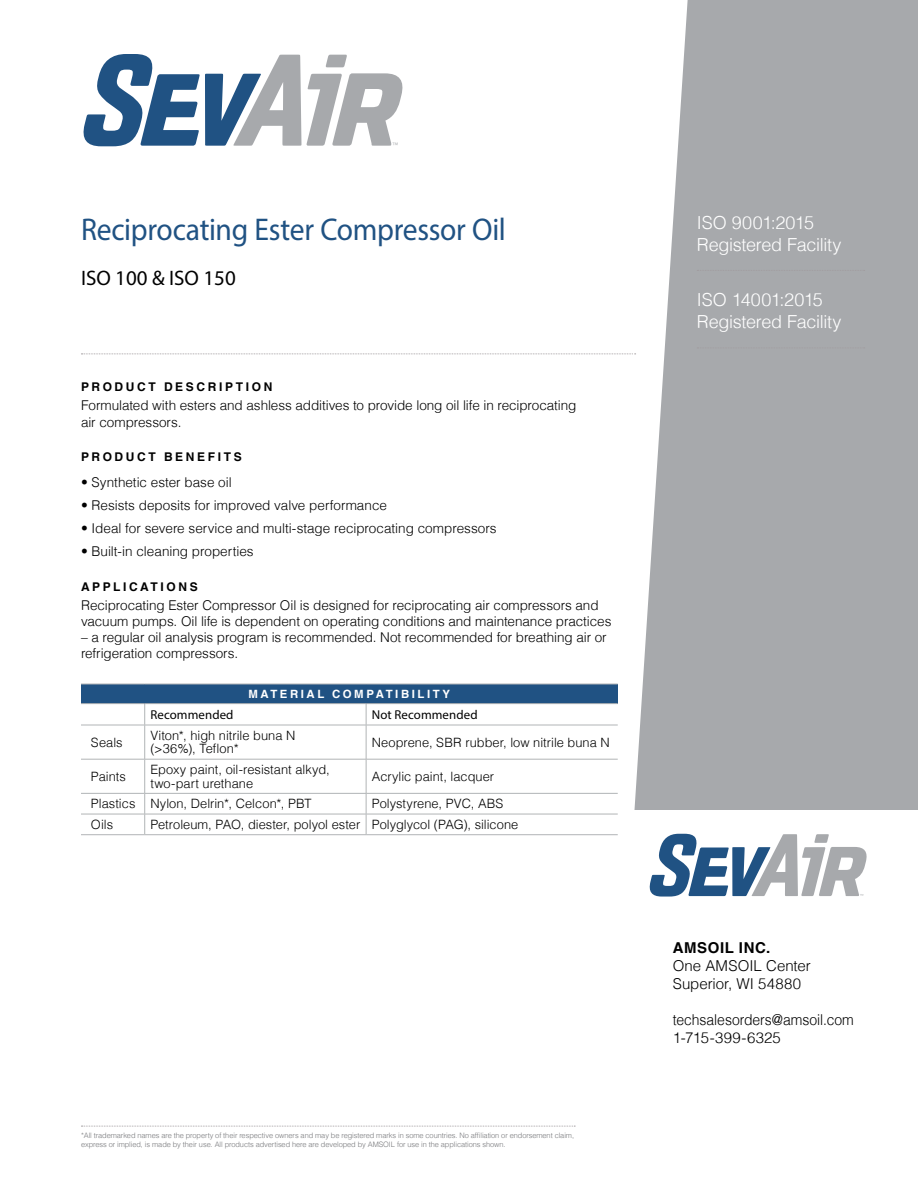
<style>
.page{position:relative;width:918px;height:1188px;background:#fff}
.page>*{position:absolute;margin:0;border:0;box-sizing:border-box;transform-origin:0 0}
.t1{font:31.5px "Myriad Pro";letter-spacing:-.01em;color:#205283;scale:.94 1}
.t2{font:21px "Myriad Pro";color:#000}
.t3{font:300 18px/21.6px "Helvetica LT";letter-spacing:-.015em;color:#fff}
.t4{font:300 15px/18px "Helvetica LT";color:#000;scale:.93 1}
.t5{font:300 15px/18px "Helvetica LT";color:#000}
.t6{font:700 15px "Helvetica LT";letter-spacing:.04em;color:#000}
.t7{font:300 13.5px/16.2px "Helvetica LT";letter-spacing:-.005em;color:#000}
.t8{font:300 12.9px/13.5px "Helvetica LT";color:#000}
.t9{font:12.9px "Myriad Pro";letter-spacing:.01em;color:#000}
.t10{font:700 12px "Helvetica LT";letter-spacing:.22em;color:#000}
.t11{font:700 11.4px "Helvetica LT";letter-spacing:.22em;color:#fff}
.t12{font:300 7.5px/9px "Helvetica LT";letter-spacing:-.01em;color:#77787b}
.t13{font:300 6.15px "Helvetica LT";color:#a7a9ac}
.t14{font:300 4.2px "Helvetica LT";color:#a7a9ac}
</style>
<div class="page">
<svg style="left:634px;top:0;width:284px;height:810px;background:#afb1b3"></svg>
<svg style="left:81px;top:354px;width:555px;height:1px"></svg>
<div style="left:81px;top:684px;width:537px;height:20px;background:#205283"></div>
<hr style="left:81px;top:684px;width:64px;height:1px;background:#b1b4b6">
<hr style="left:145px;top:684px;width:221px;height:1px;background:#b1b4b6">
<hr style="left:366px;top:684px;width:252px;height:1px;background:#b1b4b6">
<hr style="left:81px;top:703px;width:64px;height:1px;background:#b1b4b6">
<hr style="left:145px;top:703px;width:221px;height:1px;background:#b1b4b6">
<svg style="left:144px;top:704px;width:1px;height:21px"></svg>
<hr style="left:366px;top:703px;width:252px;height:1px;background:#b1b4b6">
<svg style="left:366px;top:704px;width:1px;height:21px"></svg>
<hr style="left:81px;top:725px;width:64px;height:1px;background:#b1b4b6">
<hr style="left:145px;top:725px;width:221px;height:1px;background:#b1b4b6">
<hr style="left:144px;top:725px;width:1px;height:34px;background:#b1b4b6">
<hr style="left:366px;top:725px;width:252px;height:1px;background:#b1b4b6">
<hr style="left:366px;top:725px;width:1px;height:34px;background:#b1b4b6">
<hr style="left:81px;top:759px;width:64px;height:1px;background:#b1b4b6">
<hr style="left:145px;top:759px;width:221px;height:1px;background:#b1b4b6">
<hr style="left:144px;top:759px;width:1px;height:34px;background:#b1b4b6">
<hr style="left:366px;top:759px;width:252px;height:1px;background:#b1b4b6">
<hr style="left:366px;top:759px;width:1px;height:34px;background:#b1b4b6">
<hr style="left:81px;top:793px;width:64px;height:1px;background:#b1b4b6">
<hr style="left:145px;top:793px;width:221px;height:1px;background:#b1b4b6">
<hr style="left:366px;top:793px;width:252px;height:1px;background:#b1b4b6">
<hr style="left:81px;top:814px;width:64px;height:1px;background:#b1b4b6">
<hr style="left:145px;top:814px;width:221px;height:1px;background:#b1b4b6">
<svg style="left:144px;top:794px;width:1px;height:40px"></svg>
<hr style="left:366px;top:814px;width:252px;height:1px;background:#b1b4b6">
<svg style="left:366px;top:794px;width:1px;height:40px"></svg>
<hr style="left:81px;top:834px;width:64px;height:1px;background:#b1b4b6">
<hr style="left:145px;top:834px;width:221px;height:1px;background:#b1b4b6">
<hr style="left:366px;top:834px;width:252px;height:1px;background:#b1b4b6">
<svg style="left:697px;top:270px;width:168px;height:1px"></svg>
<svg style="left:697px;top:348px;width:168px;height:1px"></svg>
<svg style="left:83px;top:54px;width:320px;height:92px"></svg>
<svg style="left:81px;top:1126px;width:494px;height:1px"></svg>
<svg style="left:649px;top:834px;width:218px;height:63px"></svg>
<p class="t13" style="left:393px;top:141px;width:7px">™</p>
<h1 class="t1" style="left:81px;top:210px;width:453px">Reciprocating Ester Compressor Oil</h1>
<h2 class="t2" style="left:81px;top:265px;width:156px">ISO 100 &amp; ISO 150</h2>
<p class="t10" style="left:81px;top:380px;width:193px">PRODUCT DESCRIPTION</p>
<p class="t7" style="left:81px;top:397px;width:497px">Formulated with esters and ashless additives to provide long oil life in reciprocating air compressors.</p>
<p class="t10" style="left:81px;top:450px;width:162px">PRODUCT BENEFITS</p>
<p class="t7" style="left:81px;top:474px;width:152px">• Synthetic ester base oil</p>
<p class="t7" style="left:81px;top:497px;width:308px">• Resists deposits for improved valve performance</p>
<p class="t7" style="left:81px;top:520px;width:417px">• Ideal for severe service and multi-stage reciprocating compressors</p>
<p class="t7" style="left:81px;top:543px;width:174px">• Built-in cleaning properties</p>
<p class="t10" style="left:81px;top:579px;width:118px">APPLICATIONS</p>
<p class="t7" style="left:81px;top:597px;width:532px">Reciprocating Ester Compressor Oil is designed for reciprocating air compressors and vacuum pumps. Oil life is dependent on operating conditions and maintenance practices</p>
<p class="t7" style="left:81px;top:629px;width:527px">– a regular oil analysis program is recommended. Not recommended for breathing air or refrigeration compressors.</p>
<p class="t11" style="left:249px;top:687px;width:203px">MATERIAL COMPATIBILITY</p>
<p class="t9" style="left:150px;top:707px;width:85px">Recommended</p>
<p class="t9" style="left:372px;top:707px;width:107px">Not Recommended</p>
<p class="t8" style="left:91px;top:735px;width:33px">Seals</p>
<p class="t8" style="left:150px;top:729px;width:146px">Viton*, high nitrile buna N (&gt;36%), Teflon*</p>
<p class="t8" style="left:372px;top:735px;width:239px">Neoprene, SBR rubber, low nitrile buna N</p>
<p class="t8" style="left:91px;top:769px;width:36px">Paints</p>
<p class="t8" style="left:150px;top:763px;width:181px">Epoxy paint, oil-resistant alkyd, two-part urethane</p>
<p class="t8" style="left:372px;top:769px;width:124px">Acrylic paint, lacquer</p>
<p class="t8" style="left:91px;top:797px;width:222px">Plastics Nylon, Delrin*, Celcon*, PBT</p>
<p class="t8" style="left:372px;top:797px;width:133px">Polystyrene, PVC, ABS</p>
<p class="t8" style="left:91px;top:818px;width:24px">Oils</p>
<p class="t8" style="left:150px;top:818px;width:369px">Petroleum, PAO, diester, polyol ester Polyglycol (PAG), silicone</p>
<p class="t12" style="left:81px;top:1131px;width:495px">*All trademarked names are the property of their respective owners and may be registered marks in some countries. No affiliation or endorsement claim, express or implied, is made by their use. All products advertised here are developed by AMSOIL for use in the applications shown.</p>
<h3 class="t3" style="left:697px;top:212px;width:146px">ISO 9001:2015<br>Registered Facility</h3>
<h3 class="t3" style="left:697px;top:289px;width:146px">ISO 14001:2015<br>Registered Facility</h3>
<p class="t14" style="left:860px;top:893px;width:5px">™</p>
<p class="t6" style="left:673px;top:938px;width:99px">AMSOIL INC.</p>
<p class="t5" style="left:673px;top:956px;width:139px">One AMSOIL Center<br>Superior, WI 54880</p>
<p class="t4" style="left:673px;top:1010px;width:196px">techsalesorders@amsoil.com<br>1-715-399-6325</p>
</div>
